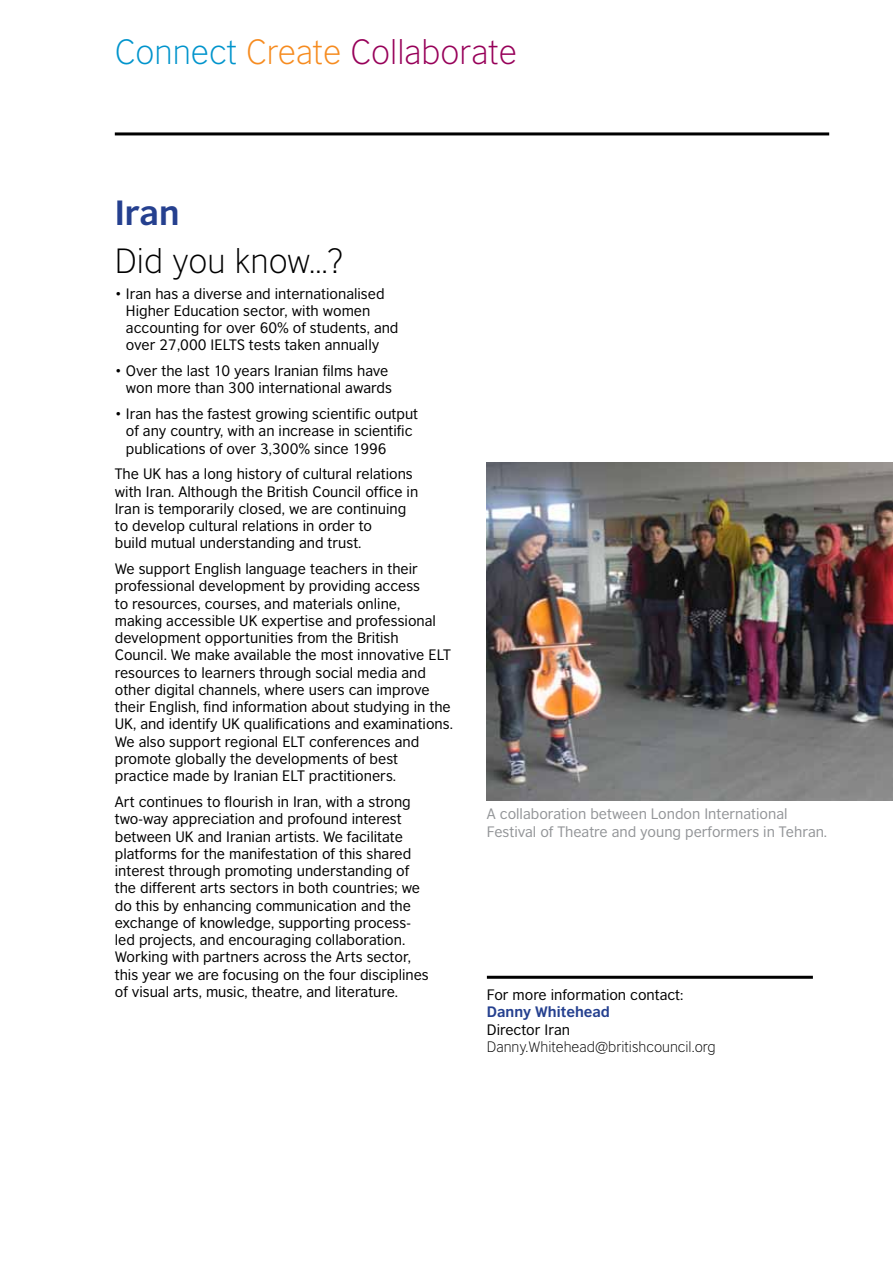
<style>
.page{position:relative;width:893px;height:1263px;background:#fff}
.page>*{position:absolute;margin:0;border:0;box-sizing:border-box;transform-origin:0 0}
.t1{font:300 33px "British Council Sans";color:#970059}
.t2{font:300 33px "British Council Sans";color:#000}
.t3{font:700 33px "British Council Sans";color:#25408f}
.t4{font:14.25px/17.2px "British Council Sans";color:#000}
.t5{font:14.25px/17.2px "British Council Sans";color:#939598}
.t6{font:300 14.25px "British Council Sans";color:#000}
.t7{font:700 14.25px "British Council Sans";color:#25408f}
.s1{color:#0094cc}
.s2{color:#f68b1f}
</style>
<div class="page">
<hr style="left:115px;top:132px;width:714px;height:3px;background:#000">
<img style="left:487px;top:462px;width:406px;height:338px">
<hr style="left:487px;top:976px;width:326px;height:3px;background:#000">
<h1 class="t1" style="left:115px;top:34px;width:404px"><span class="s1">Connect</span> <span class="s2">Create</span> Collaborate</h1>
<h1 class="t3" style="left:115px;top:192px;width:66px">Iran</h1>
<h1 class="t2" style="left:115px;top:242px;width:230px">Did you know…?</h1>
<p class="t4" style="left:126px;top:285px;width:274px;text-indent:-11px">• Iran has a diverse and internationalised Higher Education sector, with women accounting for over 60% of students, and over 27,000 IELTS tests taken annually</p>
<p class="t4" style="left:115px;top:362px;width:279px;text-align:right">• Over the last 10 years Iranian films have won more than 300 international awards</p>
<p class="t4" style="left:126px;top:405px;width:294px;text-indent:-11px">• Iran has the fastest growing scientific output of any country, with an increase in scientific publications of over 3,300% since 1996</p>
<p class="t4" style="left:115px;top:465px;width:305px">The UK has a long history of cultural relations with Iran. Although the British Council office in Iran is temporarily closed, we are continuing to develop cultural relations in order to<br>build mutual understanding and trust.</p>
<p class="t4" style="left:115px;top:560px;width:340px">We support English language teachers in their professional development by providing access<br>to resources, courses, and materials online,<br>making accessible UK expertise and professional development opportunities from the British Council. We make available the most innovative ELT resources to learners through social media and other digital channels, where users can improve their English, find information about studying in the UK, and identify UK qualifications and examinations.<br>We also support regional ELT conferences and promote globally the developments of best practice made by Iranian ELT practitioners.</p>
<p class="t4" style="left:115px;top:793px;width:316px">Art continues to flourish in Iran, with a strong two-way appreciation and profound interest between UK and Iranian artists. We facilitate platforms for the manifestation of this shared interest through promoting understanding of the different arts sectors in both countries; we do this by enhancing communication and the exchange of knowledge, supporting process&shy;led projects, and encouraging collaboration.<br>Working with partners across the Arts sector, this year we are focusing on the four disciplines of visual arts, music, theatre, and literature.</p>
<p class="t5" style="left:487px;top:805px;width:342px">A collaboration between London International<br>Festival of Theatre and young performers in Tehran.</p>
<p class="t4" style="left:487px;top:986px;width:198px">For more information contact:</p>
<p class="t7" style="left:487px;top:1003px;width:125px">Danny Whitehead</p>
<p class="t4" style="left:487px;top:1020px;width:85px">Director Iran</p>
<p class="t6" style="left:487px;top:1038px;width:230px">Danny.Whitehead@britishcouncil.org</p>
</div>
